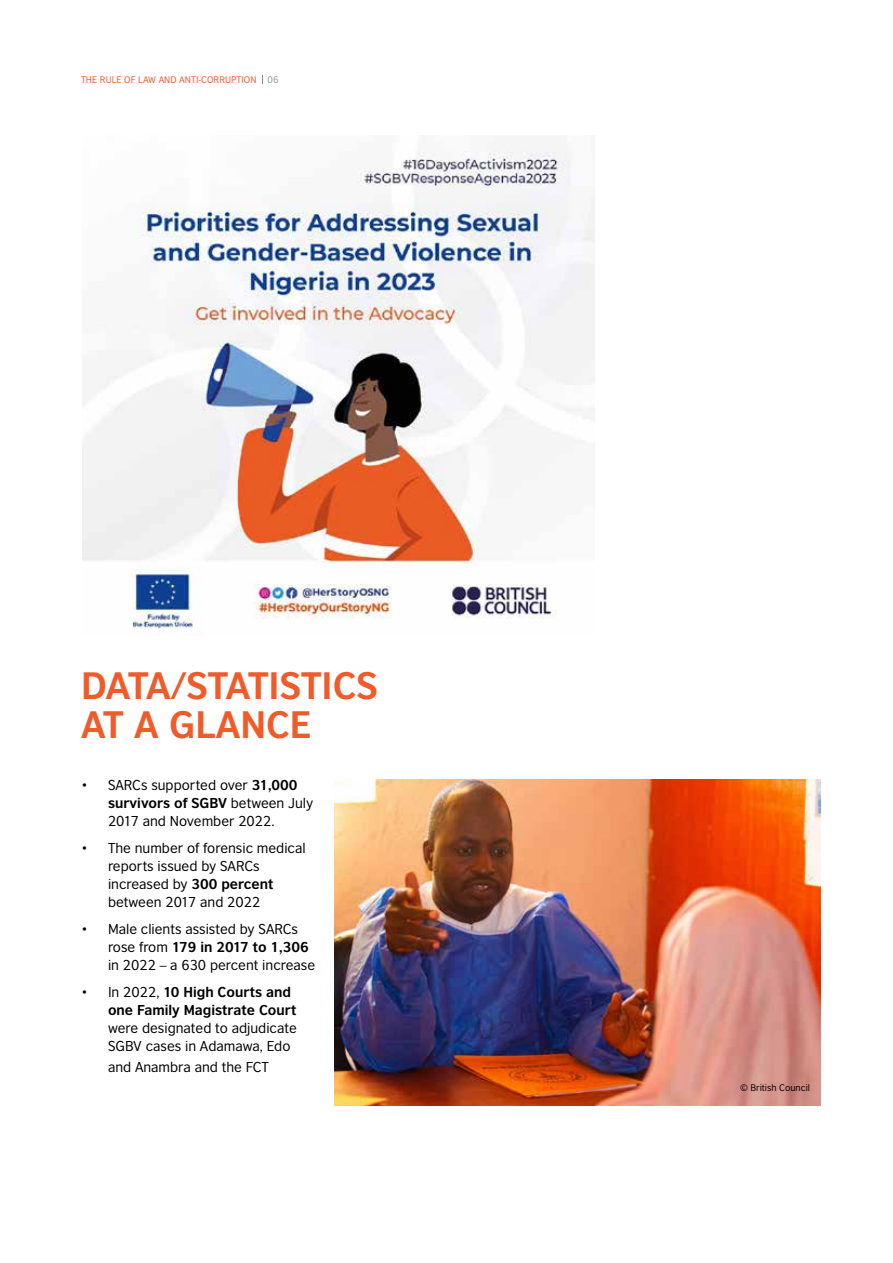
<style>
.page{position:relative;width:893px;height:1263px;background:#fff}
.page>*{position:absolute;margin:0;border:0;box-sizing:border-box;transform-origin:0 0}
.t1{font:700 36px/39px "British Council Sans";color:#f15a29}
.t2{font:13.5px/18px "British Council Sans";color:#000}
.t3{font:700 13.5px/18px "British Council Sans";color:#000}
.t4{font:9px "British Council Sans";color:#f15a29}
.t5{font:9px "British Council Sans";color:#000}
.s1{color:#8e9193}
.s2{font-weight:700}
.s3{font-weight:400}
</style>
<div class="page">
<img style="left:335px;top:780px;width:486px;height:325px">
<img style="left:82px;top:150px;width:512px;height:482px">
<p class="t4" style="left:81px;top:72px;width:199px">THE RULE OF LAW AND ANTI-CORRUPTION <span class="s1">06</span></p>
<h1 class="t1" style="left:81px;top:662px;width:298px">DATA/STATISTICS<br>AT A GLANCE</h1>
<p class="t2" style="left:108px;top:775px;width:207px;text-indent:-27px">• SARCs supported over <span class="s2">31,000 survivors of SGBV</span> between July<br>2017 and November 2022.</p>
<p class="t2" style="left:108px;top:838px;width:199px;text-indent:-27px">• The number of forensic medical reports issued by SARCs increased by <span class="s2">300 percent </span>between 2017 and 2022</p>
<p class="t2" style="left:108px;top:919px;width:209px;text-indent:-27px">• Male clients assisted by SARCs rose from <span class="s2">179 in 2017 to 1,306 </span>in 2022 – a 630 percent increase</p>
<p class="t3" style="left:108px;top:982px;width:190px;text-indent:-27px"><span class="s3">• In 2022,</span> 10 High Courts and one Family Magistrate Court</p>
<p class="t2" style="left:108px;top:1018px;width:190px">were designated to adjudicate<br>SGBV cases in Adamawa, Edo</p>
<p class="t2" style="left:108px;top:1057px;width:162px">and Anambra and the FCT</p>
<p class="t5" style="left:740px;top:1080px;width:71px">© British Council</p>
</div>
